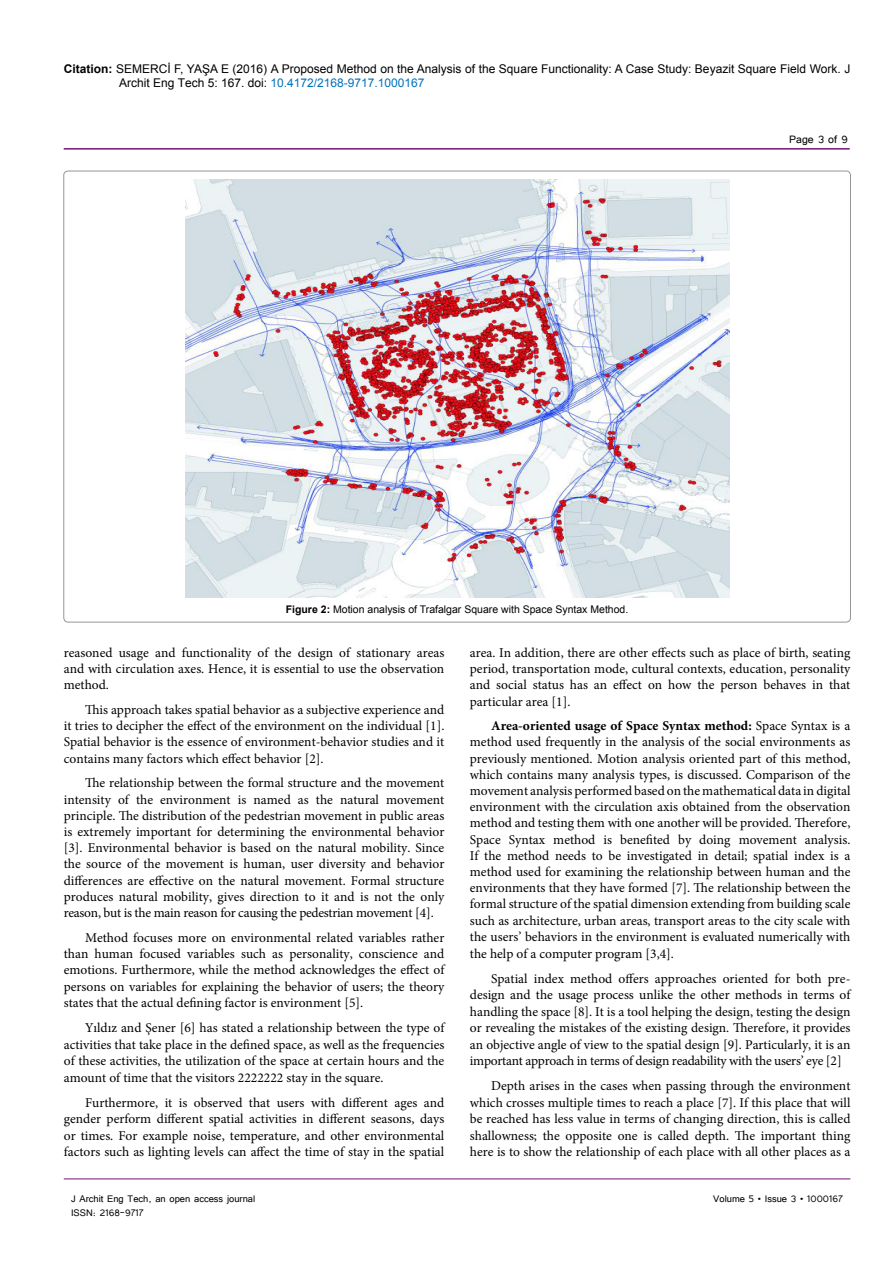
<style>
.page{position:relative;width:893px;height:1263px;background:#fff}
.page>*{position:absolute;margin:0;border:0;box-sizing:border-box;transform-origin:0 0}
.t1{font:13.5px/16.2px "Minion Pro";color:#000;text-align:justify}
.t2{font:13.5px "Tunga";color:#000}
.t3{font:12px/14.4px "Arial";color:#000}
.t4{font:12px "Tunga";color:#000}
.t5{font:10.5px "Arial";color:#000}
.s1{font-weight:700}
.s2{color:#0072bc}
</style>
<div class="page">
<hr style="left:64px;top:148px;width:786px;height:2px;background:#741472">
<hr style="left:64px;top:1179px;width:786px;height:1px;background:#741472">
<img style="left:185px;top:180px;width:544px;height:417px">
<p class="t3" style="left:119px;top:61px;width:733px;text-indent:-55px"><span class="s1">Citation:</span> SEMERCİ F, YAŞA E (2016) A Proposed Method on the Analysis of the Square Functionality: A Case Study: Beyazit Square Field Work. J<br>Archit Eng Tech 5: 167. doi: <span class="s2">10.4172/2168-9717.1000167</span></p>
<p class="t2" style="left:789px;top:131px;width:60px">Page 3 of 9</p>
<p class="t5" style="left:286px;top:603px;width:344px"><span class="s1">Figure 2:</span> Motion analysis of Trafalgar Square with Space Syntax Method.</p>
<p class="t1" style="left:64px;top:644px;width:382px">reasoned usage and functionality of the design of stationary areas and with circulation axes. Hence, it is essential to use the observation method.</p>
<p class="t1" style="left:64px;top:702px;width:382px;text-indent:21px">This approach takes spatial behavior as a subjective experience and it tries to decipher the effect of the environment on the individual [1].<br>Spatial behavior is the essence of environment-behavior studies and it contains many factors which effect behavior [2].</p>
<p class="t1" style="left:64px;top:775px;width:382px;text-indent:21px">The relationship between the formal structure and the movement intensity of the environment is named as the natural movement principle. The distribution of the pedestrian movement in public areas is extremely important for determining the environmental behavior [3]. Environmental behavior is based on the natural mobility. Since the source of the movement is human, user diversity and behavior differences are effective on the natural movement. Formal structure produces natural mobility, gives direction to it and is not the only reason, but is the main reason for causing the pedestrian movement [4].</p>
<p class="t1" style="left:64px;top:929px;width:382px;text-indent:21px">Method focuses more on environmental related variables rather than human focused variables such as personality, conscience and emotions. Furthermore, while the method acknowledges the effect of persons on variables for explaining the behavior of users; the theory states that the actual defining factor is environment [5].</p>
<p class="t1" style="left:64px;top:1020px;width:382px;text-indent:21px">Yıldız and Şener [6] has stated a relationship between the type of activities that take place in the defined space, as well as the frequencies of these activities, the utilization of the space at certain hours and the amount of time that the visitors 2222222 stay in the square.</p>
<p class="t1" style="left:64px;top:1094px;width:382px;text-indent:21px">Furthermore, it is observed that users with different ages and gender perform different spatial activities in different seasons, days or times. For example noise, temperature, and other environmental factors such as lighting levels can affect the time of stay in the spatial</p>
<p class="t1" style="left:470px;top:644px;width:382px">area. In addition, there are other effects such as place of birth, seating period, transportation mode, cultural contexts, education, personality and social status has an effect on how the person behaves in that particular area [1].</p>
<p class="t1" style="left:470px;top:718px;width:382px;text-indent:21px"><span class="s1">Area-oriented usage of Space Syntax method:</span> Space Syntax is a method used frequently in the analysis of the social environments as previously mentioned. Motion analysis oriented part of this method, which contains many analysis types, is discussed. Comparison of the movement analysis performed based on the mathematical data in digital environment with the circulation axis obtained from the observation method and testing them with one another will be provided. Therefore, Space Syntax method is benefited by doing movement analysis.<br>If the method needs to be investigated in detail; spatial index is a method used for examining the relationship between human and the environments that they have formed [7]. The relationship between the formal structure of the spatial dimension extending from building scale such as architecture, urban areas, transport areas to the city scale with the users’ behaviors in the environment is evaluated numerically with the help of a computer program [3,4].</p>
<p class="t1" style="left:470px;top:970px;width:382px;text-indent:21px">Spatial index method offers approaches oriented for both pre&shy;design and the usage process unlike the other methods in terms of handling the space [8]. It is a tool helping the design, testing the design or revealing the mistakes of the existing design. Therefore, it provides an objective angle of view to the spatial design [9]. Particularly, it is an important approach in terms of design readability with the users’ eye [2]</p>
<p class="t1" style="left:470px;top:1078px;width:382px;text-indent:21px">Depth arises in the cases when passing through the environment which crosses multiple times to reach a place [7]. If this place that will be reached has less value in terms of changing direction, this is called shallowness; the opposite one is called depth. The important thing here is to show the relationship of each place with all other places as a</p>
<p class="t4" style="left:71px;top:1190px;width:186px">J Archit Eng Tech, an open access journal</p>
<p class="t4" style="left:713px;top:1190px;width:131px">Volume 5 • Issue 3 • 1000167</p>
<p class="t4" style="left:71px;top:1205px;width:74px">ISSN: 2168-9717</p>
</div>
